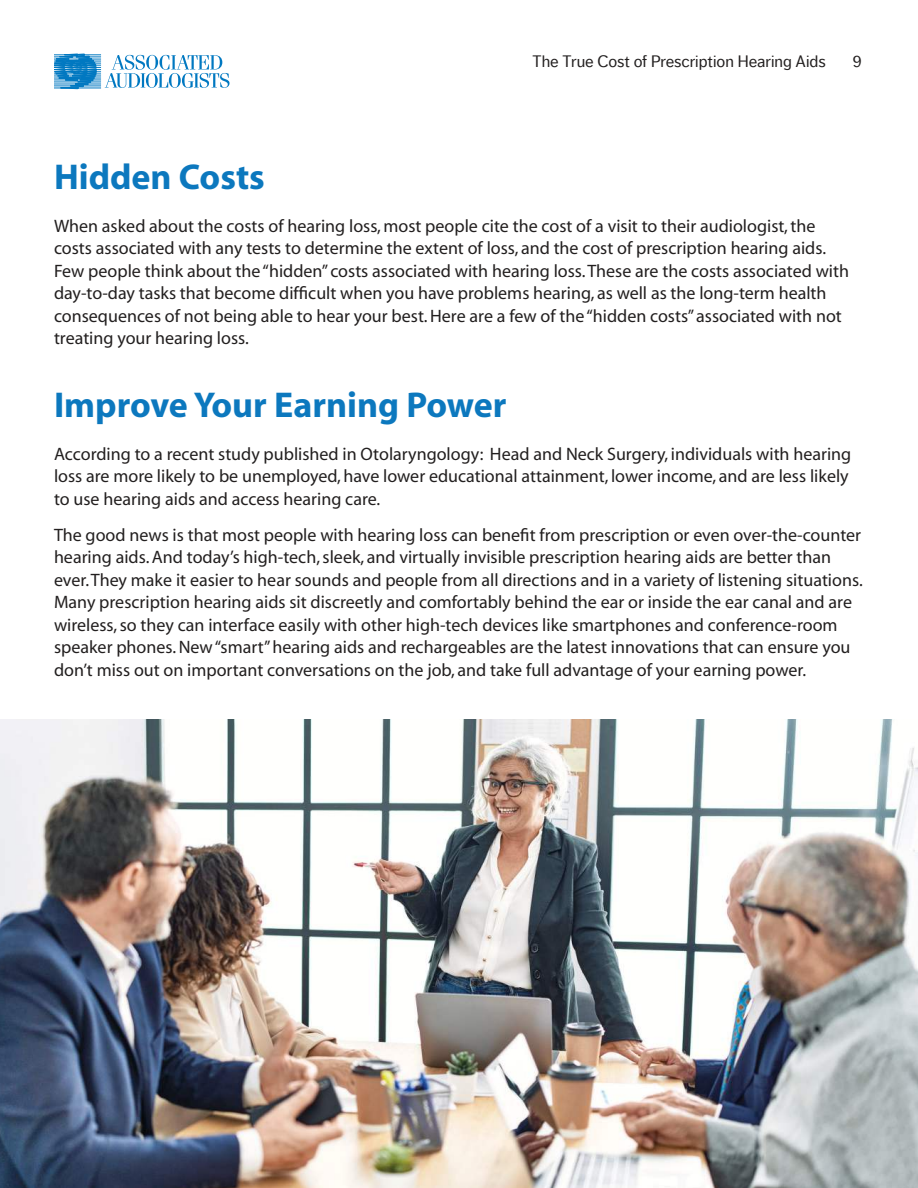
<style>
.page{position:relative;width:918px;height:1188px;background:#fff}
.page>*{position:absolute;margin:0;border:0;box-sizing:border-box;transform-origin:0 0}
.t1{font:700 36px "Myriad";color:#0c78be}
.t2{font:18px/22.5px "Myriad";color:#221f1f}
.t3{font:16.5px "Dagny Offc";color:#221f1f}
</style>
<div class="page">
<svg style="left:54px;top:54px;width:43px;height:34px"></svg>
<svg style="left:105px;top:55px;width:125px;height:33px"></svg>
<hr style="left:54px;top:55px;width:47px;height:1px;background:#0078c1">
<hr style="left:54px;top:57px;width:47px;height:1px;background:#0078c1">
<hr style="left:54px;top:59px;width:47px;height:1px;background:#0078c1">
<hr style="left:54px;top:61px;width:47px;height:1px;background:#0078c1">
<hr style="left:54px;top:63px;width:47px;height:1px;background:#0078c1">
<hr style="left:54px;top:65px;width:47px;height:1px;background:#0078c1">
<hr style="left:54px;top:67px;width:47px;height:1px;background:#0078c1">
<hr style="left:54px;top:69px;width:47px;height:1px;background:#0078c1">
<hr style="left:54px;top:72px;width:47px;height:1px;background:#0078c1">
<hr style="left:54px;top:74px;width:47px;height:1px;background:#0078c1">
<hr style="left:54px;top:76px;width:47px;height:1px;background:#0078c1">
<hr style="left:54px;top:78px;width:47px;height:1px;background:#0078c1">
<hr style="left:54px;top:80px;width:47px;height:1px;background:#0078c1">
<hr style="left:54px;top:82px;width:47px;height:1px;background:#0078c1">
<hr style="left:54px;top:88px;width:47px;height:1px;background:#0078c1">
<hr style="left:54px;top:86px;width:47px;height:1px;background:#0078c1">
<hr style="left:54px;top:84px;width:47px;height:1px;background:#0078c1">
<img style="left:0;top:719px;width:918px;height:469px">
<p class="t3" style="left:533px;top:53px;width:295px">The True Cost of Prescription Hearing Aids</p>
<p class="t3" style="left:852px;top:53px;width:11px">9</p>
<h1 class="t1" style="left:54px;top:163px;width:212px">Hidden Costs</h1>
<p class="t2" style="left:54px;top:216px;width:797px">When asked about the costs of hearing loss, most people cite the cost of a visit to their audiologist, the costs associated with any tests to determine the extent of loss, and the cost of prescription hearing aids.<br>Few people think about the “hidden” costs associated with hearing loss. These are the costs associated with day-to-day tasks that become difficult when you have problems hearing, as well as the long-term health consequences of not being able to hear your best. Here are a few of the “hidden costs” associated with not treating your hearing loss.</p>
<h1 class="t1" style="left:54px;top:391px;width:454px">Improve Your Earning Power</h1>
<p class="t2" style="left:54px;top:444px;width:799px">According to a recent study published in Otolaryngology: Head and Neck Surgery, individuals with hearing loss are more likely to be unemployed, have lower educational attainment, lower income, and are less likely to use hearing aids and access hearing care.</p>
<p class="t2" style="left:54px;top:525px;width:810px">The good news is that most people with hearing loss can benefit from prescription or even over-the-counter hearing aids. And today’s high-tech, sleek, and virtually invisible prescription hearing aids are better than ever. They make it easier to hear sounds and people from all directions and in a variety of listening situations.<br>Many prescription hearing aids sit discreetly and comfortably behind the ear or inside the ear canal and are wireless, so they can interface easily with other high-tech devices like smartphones and conference-room speaker phones. New “smart” hearing aids and rechargeables are the latest innovations that can ensure you don’t miss out on important conversations on the job, and take full advantage of your earning power.</p>
</div>
